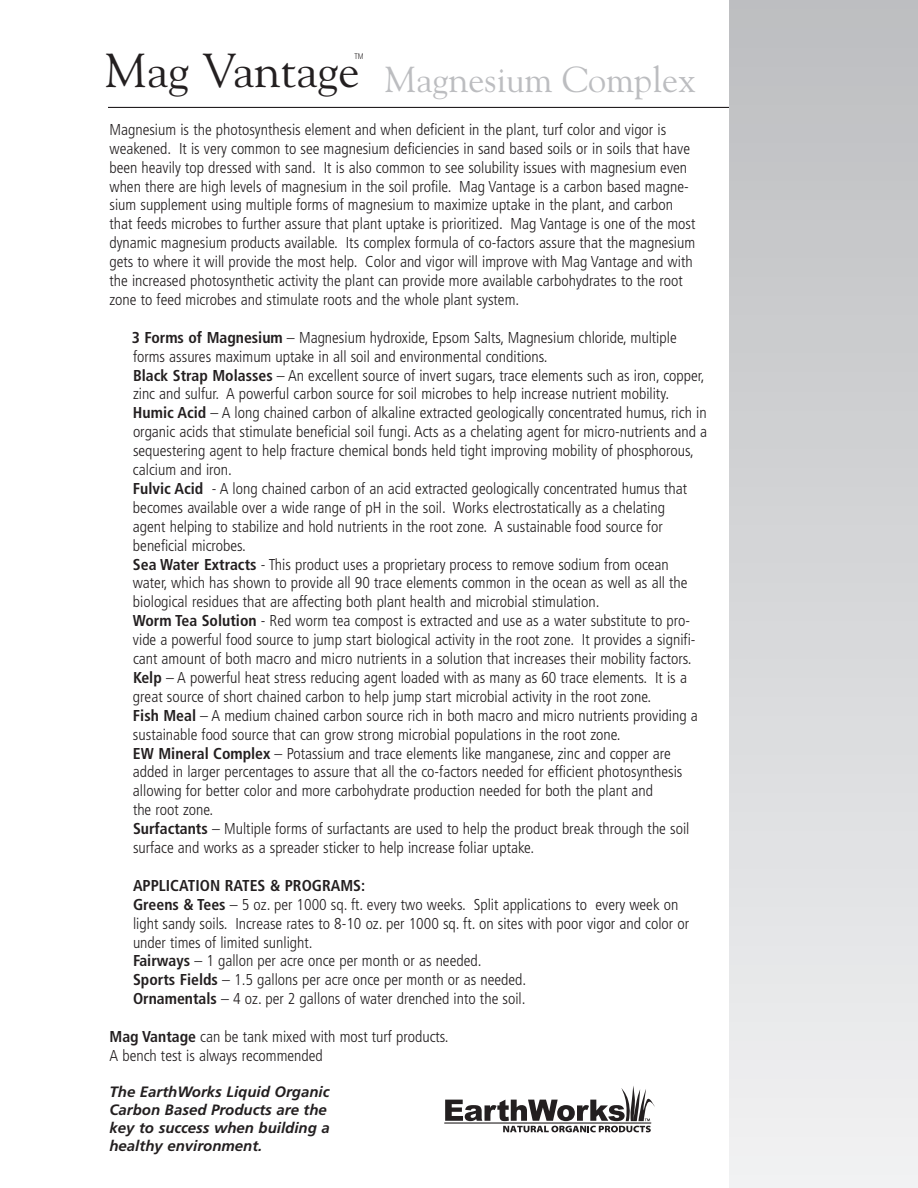
<style>
.page{position:relative;width:918px;height:1188px;background:#fff}
.page>*{position:absolute;margin:0;border:0;box-sizing:border-box;transform-origin:0 0}
.t1{font:47.55px "Goudy";color:#231f20}
.t2{font:36px "Goudy";color:#bcbdc0}
.t3{font:300 condensed 15.75px/18.9px "Frutiger";color:#231f20}
.t4{font:italic 700 15px/18px "Frutiger";color:#231f20}
.t5{font:300 condensed 7.95px "Frutiger";color:#231f20}
.s1{font-weight:700}
</style>
<div class="page">
<div style="left:729px;top:0;width:189px;height:1188px;background:linear-gradient(to bottom,#bcbdc0,#f0f1f2)"></div>
<hr style="left:108px;top:107px;width:621px;height:1px;background:#231f20">
<hr style="left:444px;top:1122px;width:207px;height:2px;background:#231f20">
<svg style="left:445px;top:1086px;width:210px;height:46px"></svg>
<h1 class="t1" style="left:105px;top:42px;width:256px">Mag Vantage</h1>
<p class="t5" style="left:355px;top:53px;width:11px">TM</p>
<h2 class="t2" style="left:384px;top:58px;width:313px">Magnesium Complex</h2>
<p class="t3" style="left:109px;top:121px;width:587px">Magnesium is the photosynthesis element and when deficient in the plant, turf color and vigor is weakened. It is very common to see magnesium deficiencies in sand based soils or in soils that have been heavily top dressed with sand. It is also common to see solubility issues with magnesium even when there are high levels of magnesium in the soil profile. Mag Vantage is a carbon based magne&shy;sium supplement using multiple forms of magnesium to maximize uptake in the plant, and carbon that feeds microbes to further assure that plant uptake is prioritized. Mag Vantage is one of the most dynamic magnesium products available. Its complex formula of co-factors assure that the magnesium gets to where it will provide the most help. Color and vigor will improve with Mag Vantage and with the increased photosynthetic activity the plant can provide more available carbohydrates to the root zone to feed microbes and stimulate roots and the whole plant system.</p>
<p class="t3" style="left:132px;top:329px;width:577px"><span class="s1">3 Forms of Magnesium</span> – Magnesium hydroxide, Epsom Salts, Magnesium chloride, multiple forms assures maximum uptake in all soil and environmental conditions.<br><span class="s1">Black Strap Molasses</span> – An excellent source of invert sugars, trace elements such as iron, copper, zinc and sulfur. A powerful carbon source for soil microbes to help increase nutrient mobility.<br><span class="s1">Humic Acid</span> – A long chained carbon of alkaline extracted geologically concentrated humus, rich in organic acids that stimulate beneficial soil fungi. Acts as a chelating agent for micro-nutrients and a sequestering agent to help fracture chemical bonds held tight improving mobility of phosphorous, calcium and iron.<br><span class="s1">Fulvic Acid</span> - A long chained carbon of an acid extracted geologically concentrated humus that becomes available over a wide range of pH in the soil. Works electrostatically as a chelating<br>agent helping to stabilize and hold nutrients in the root zone. A sustainable food source for beneficial microbes.<br><span class="s1">Sea Water Extracts</span> - This product uses a proprietary process to remove sodium from ocean<br>water, which has shown to provide all 90 trace elements common in the ocean as well as all the biological residues that are affecting both plant health and microbial stimulation.<br><span class="s1">Worm Tea Solution</span> - Red worm tea compost is extracted and use as a water substitute to pro&shy;vide a powerful food source to jump start biological activity in the root zone. It provides a signifi&shy;cant amount of both macro and micro nutrients in a solution that increases their mobility factors.<br><span class="s1">Kelp</span> – A powerful heat stress reducing agent loaded with as many as 60 trace elements. It is a great source of short chained carbon to help jump start microbial activity in the root zone.<br><span class="s1">Fish Meal</span> – A medium chained carbon source rich in both macro and micro nutrients providing a sustainable food source that can grow strong microbial populations in the root zone.<br><span class="s1">EW Mineral Complex</span> – Potassium and trace elements like manganese, zinc and copper are added in larger percentages to assure that all the co-factors needed for efficient photosynthesis allowing for better color and more carbohydrate production needed for both the plant and<br>the root zone.<br><span class="s1">Surfactants</span> – Multiple forms of surfactants are used to help the product break through the soil surface and works as a spreader sticker to help increase foliar uptake.</p>
<p class="t3" style="left:133px;top:877px;width:558px"><span class="s1">APPLICATION RATES &amp; PROGRAMS:<br>Greens &amp; Tees</span> – 5 oz. per 1000 sq. ft. every two weeks. Split applications to every week on light sandy soils. Increase rates to 8-10 oz. per 1000 sq. ft. on sites with poor vigor and color or under times of limited sunlight.<br><span class="s1">Fairways</span> – 1 gallon per acre once per month or as needed.<br><span class="s1">Sports Fields</span> – 1.5 gallons per acre once per month or as needed.<br><span class="s1">Ornamentals</span> – 4 oz. per 2 gallons of water drenched into the soil.</p>
<p class="t3" style="left:110px;top:1028px;width:341px"><span class="s1">Mag Vantage</span> can be tank mixed with most turf products.<br>A bench test is always recommended</p>
<p class="t4" style="left:109px;top:1084px;width:222px">The EarthWorks Liquid Organic<br>Carbon Based Products are the key to success when building a healthy environment.</p>
</div>
